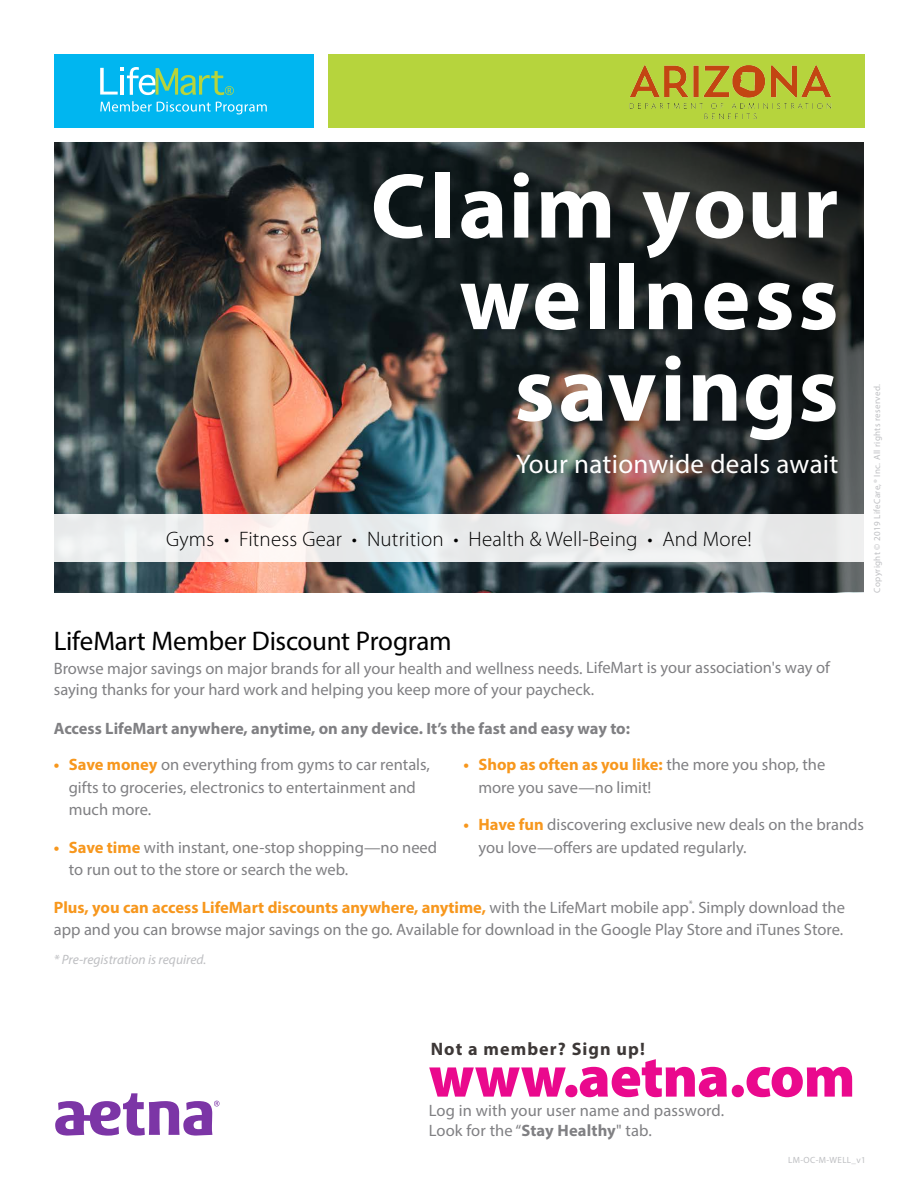
<style>
.page{position:relative;width:918px;height:1188px;background:#fff}
.page>*{position:absolute;margin:0;border:0;box-sizing:border-box;transform-origin:0 0}
.t1{font:700 92.85px/91.5px "Myriad Pro";letter-spacing:.03em;color:#fff;text-align:right}
.t2{font:900 59.25px "Myriad Pro";letter-spacing:-.015em;color:#ea098d}
.Paragraph_Headers{font:27px "Myriad Pro";letter-spacing:-.01em;color:#000}
.t3{font:27px "Myriad Pro";letter-spacing:.01em;color:#fff}
.t4{font:300 21px "Myriad Pro";letter-spacing:.01em;color:#000}
.t5{font:700 18px "Myriad Pro";letter-spacing:.06em;color:#3d3837}
.t6{font:16.5px/22.5px "Myriad Pro";color:#808083}
.t7{font:700 16.5px "Myriad Pro";color:#808083}
.t8{font:italic 13.5px "Myriad Pro";color:#bebfc2}
.t9{font:9px "Myriad Pro";letter-spacing:.04em;color:#bebfc2}
.s1{font-weight:700;color:#f7971d}
.s2{font-weight:700}
</style>
<div class="page">
<svg style="left:55px;top:1093px;width:164px;height:43px"></svg>
<div style="left:328px;top:54px;width:536px;height:74px;background:#b6d43d"></div>
<div style="left:54px;top:54px;width:259px;height:74px;background:#00b6f0"></div>
<svg style="left:100px;top:67px;width:134px;height:28px"></svg>
<svg style="left:100px;top:101px;width:167px;height:13px"></svg>
<img style="left:54px;top:142px;width:249px;height:450px">
<svg style="left:303px;top:142px;width:561px;height:450px;background:#2f3333"></svg>
<svg style="left:54px;top:514px;width:810px;height:48px;fill:#e9ebec"></svg>
<img style="left:629px;top:66px;width:203px;height:54px">
<p class="t1" style="left:371px;top:158px;width:469px">Claim your wellness savings</p>
<p class="t3" style="left:516px;top:448px;width:324px">Your nationwide deals await</p>
<p class="t4" style="left:166px;top:528px;width:587px">Gyms • Fitness Gear • Nutrition • Health &amp; Well-Being • And More!</p>
<p class="t9" style="left:872px;top:592px;width:210px;rotate:-90deg">Copyright © 2019 LifeCare,® Inc. All rights reserved.</p>
<p class="Paragraph_Headers" style="left:54px;top:625px;width:399px">LifeMart Member Discount Program</p>
<p class="t6" style="left:54px;top:658px;width:778px;line-height:21px">Browse major savings on major brands for all your health and wellness needs. LifeMart is your association's way of saying thanks for your hard work and helping you keep more of your paycheck.</p>
<p class="t7" style="left:54px;top:718px;width:578px">Access LifeMart anywhere, anytime, on any device. It’s the fast and easy way to:</p>
<p class="t6" style="left:69px;top:753px;width:363px;text-indent:-15px"><span class="s1">• Save money</span> on everything from gyms to car rentals, gifts to groceries, electronics to entertainment and much more.</p>
<p class="t6" style="left:69px;top:836px;width:370px;text-indent:-15px"><span class="s1">• Save time</span> with instant, one-stop shopping—no need to run out to the store or search the web.</p>
<p class="t6" style="left:478px;top:753px;width:348px;text-indent:-15px"><span class="s1">• Shop as often as you like:</span> the more you shop, the more you save—no limit!</p>
<p class="t6" style="left:478px;top:813px;width:387px;text-indent:-15px"><span class="s1">• Have fun</span> discovering exclusive new deals on the brands you love—offers are updated regularly.</p>
<p class="t6" style="left:54px;top:896px;width:793px"><span class="s1">Plus, you can access LifeMart discounts anywhere, anytime,</span> with the LifeMart mobile app<sup>*</sup>. Simply download the app and you can browse major savings on the go. Available for download in the Google Play Store and iTunes Store.</p>
<p class="t8" style="left:54px;top:951px;width:154px">* Pre-registration is required.</p>
<p class="t5" style="left:431px;top:1038px;width:216px">Not a member? Sign up!</p>
<h2 class="t2" style="left:429px;top:1043px;width:428px">www.aetna.com</h2>
<p class="t6" style="left:429px;top:1101px;width:297px;line-height:19.5px">Log in with your user name and password.<br>Look for the “<span class="s2">Stay Healthy</span>" tab.</p>
<p class="t9" style="left:788px;top:1154px;width:79px">LM-OC-M-WELL_v1</p>
</div>
